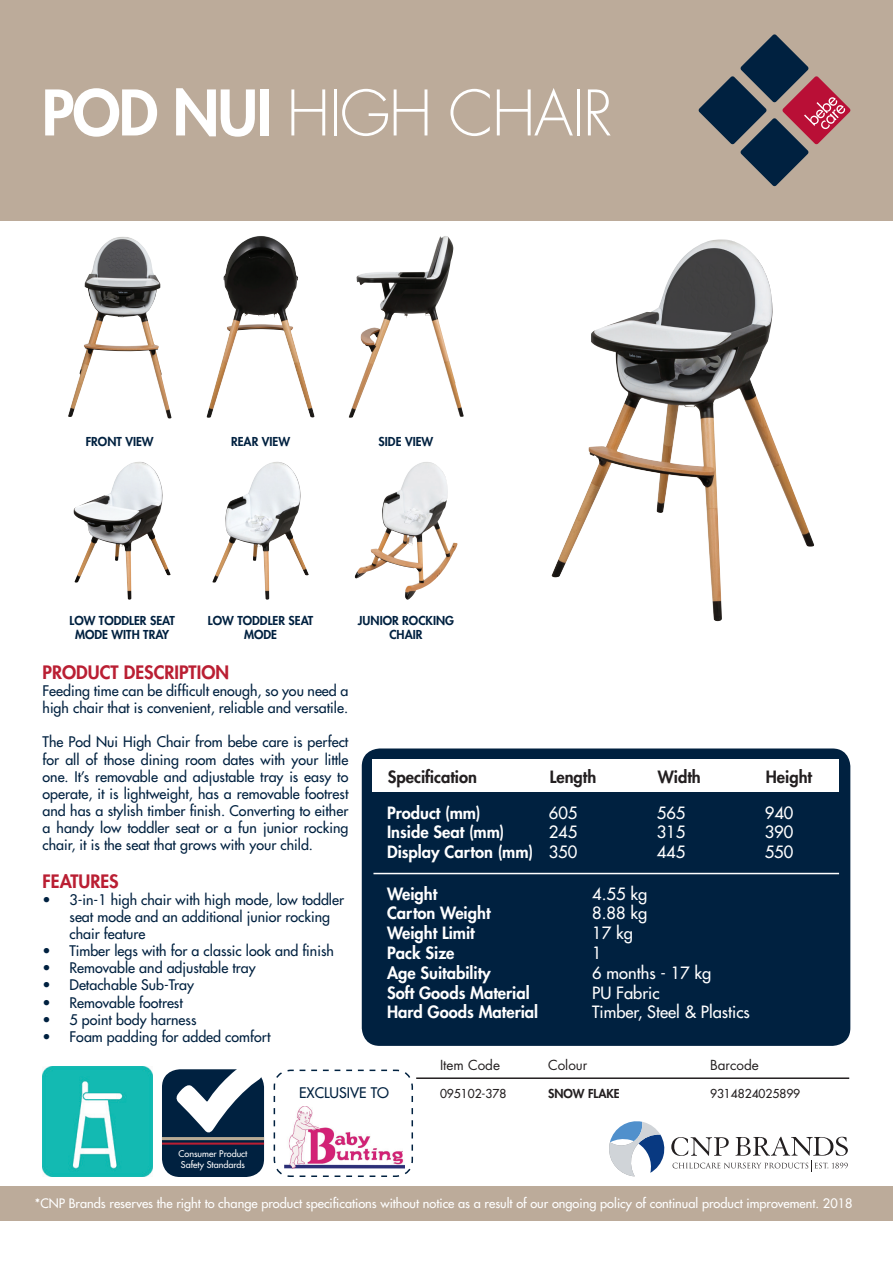
<style>
.page{position:relative;width:893px;height:1263px;background:#fff}
.page>*{position:absolute;margin:0;border:0;box-sizing:border-box;transform-origin:0 0}
.t1{font:300 61.05px "Futura Std";letter-spacing:-.025em;color:#fff}
.t2{font:800 18px "Futura Std";color:#ba1f33}
.t3{font:800 16.5px/19.8px "Futura Std";color:#fff}
.t4{font:500 16.5px/19.8px "Futura Std";color:#fff}
.t5{font:800 16.5px "Futura Std";color:#231f20}
.t6{font:500 14.25px/17.1px "Futura Std";color:#002140}
.t7{font:13.5px "Futura Std";color:#231f20}
.t8{font:500 12.75px "Futura Std";color:#fff}
.t9{font:800 12px/14.4px "Futura Std";color:#002140;text-align:center}
.t10{font:500 12px "Futura Std";color:#231f20}
.t11{font:800 12px "Futura Std";color:#231f20}
.t12{font:500 9px/10.8px "Futura Std";color:#fff}
.s1{font-weight:800}
</style>
<div class="page">
<div style="left:0;top:0;width:893px;height:221px;background:#bcab9a"></div>
<hr style="left:416px;top:1077px;width:433px;height:2px;background:#231f20">
<div style="left:362px;top:748px;width:488px;height:298px;background:#002140;border-radius:18px"></div>
<div style="left:372px;top:759px;width:467px;height:32px;background:#fff"></div>
<hr style="left:373px;top:873px;width:466px;height:1px;background:#fff">
<div style="left:0;top:1186px;width:893px;height:34px;background:#bcab9a"></div>
<svg style="left:609px;top:1121px;width:56px;height:55px"></svg>
<svg style="left:671px;top:1137px;width:177px;height:34px"></svg>
<div style="left:162px;top:1069px;width:102px;height:108px;background:#002140;border-radius:18px"></div>
<hr style="left:162px;top:1137px;width:102px;height:3px;background:#b8ab95">
<hr style="left:162px;top:1142px;width:102px;height:3px;background:#ba1f33">
<svg style="left:175px;top:1069px;width:88px;height:64px"></svg>
<img style="left:43px;top:1066px;width:109px;height:110px">
<svg style="left:699px;top:34px;width:151px;height:152px"></svg>
<img style="left:551px;top:239px;width:263px;height:382px">
<img style="left:68px;top:237px;width:103px;height:182px">
<img style="left:207px;top:236px;width:108px;height:182px">
<img style="left:354px;top:462px;width:103px;height:138px">
<img style="left:212px;top:462px;width:97px;height:138px">
<img style="left:74px;top:462px;width:97px;height:138px">
<img style="left:348px;top:236px;width:116px;height:182px">
<svg style="left:273px;top:1069px;width:140px;height:108px"></svg>
<img style="left:284px;top:1106px;width:120px;height:62px">
<h1 class="t1" style="left:42px;top:76px;width:572px"><span class="s1">POD NUI</span> HIGH CHAIR</h1>
<p class="t9" style="left:86px;top:434px;width:69px">FRONT VIEW</p>
<p class="t9" style="left:231px;top:434px;width:61px">REAR VIEW</p>
<p class="t9" style="left:379px;top:434px;width:56px">SIDE VIEW</p>
<p class="t9" style="left:70px;top:613px;width:107px">LOW TODDLER SEAT<br>MODE WITH TRAY</p>
<p class="t9" style="left:208px;top:613px;width:107px">LOW TODDLER SEAT<br>MODE</p>
<p class="t9" style="left:358px;top:613px;width:98px">JUNIOR ROCKING<br>CHAIR</p>
<p class="t2" style="left:43px;top:661px;width:188px">PRODUCT DESCRIPTION</p>
<p class="t6" style="left:43px;top:682px;width:307px">Feeding time can be difficult enough, so you need a high chair that is convenient, reliable and versatile.</p>
<p class="t6" style="left:43px;top:734px;width:307px;text-align:justify">The Pod Nui High Chair from bebe care is perfect for all of those dining room dates with your little one. It’s removable and adjustable tray is easy to operate, it is lightweight, has a removable footrest and has a stylish timber finish. Converting to either a handy low toddler seat or a fun junior rocking chair, it is the seat that grows with your child.</p>
<p class="t2" style="left:43px;top:870px;width:78px">FEATURES</p>
<p class="t6" style="left:70px;top:891px;width:276px;text-indent:-27px">• 3-in-1 high chair with high mode, low toddler seat mode and an additional junior rocking chair feature</p>
<p class="t6" style="left:43px;top:942px;width:293px">• Timber legs with for a classic look and finish</p>
<p class="t6" style="left:43px;top:960px;width:215px">• Removable and adjustable tray</p>
<p class="t6" style="left:43px;top:977px;width:153px">• Detachable Sub-Tray</p>
<p class="t6" style="left:43px;top:994px;width:142px">• Removable footrest</p>
<p class="t6" style="left:43px;top:1011px;width:155px">• 5 point body harness</p>
<p class="t6" style="left:43px;top:1028px;width:229px">• Foam padding for added comfort</p>
<p class="t5" style="left:388px;top:766px;width:91px">Specification</p>
<p class="t5" style="left:550px;top:766px;width:48px">Length</p>
<p class="t5" style="left:658px;top:766px;width:45px">Width</p>
<p class="t5" style="left:766px;top:766px;width:48px">Height</p>
<p class="t3" style="left:387px;top:802px;width:148px">Product (mm)<br>Inside Seat (mm)<br>Display Carton (mm)</p>
<p class="t3" style="left:387px;top:884px;width:153px">Weight<br>Carton Weight<br>Weight Limit<br>Pack Size<br>Age Suitability<br>Soft Goods Material<br>Hard Goods Material</p>
<p class="t4" style="left:592px;top:884px;width:159px">4.55 kg<br>8.88 kg<br>17 kg<br>1<br>6 months - 17 kg<br>PU Fabric<br>Timber, Steel &amp; Plastics</p>
<p class="t4" style="left:549px;top:803px;width:30px">605</p>
<p class="t4" style="left:657px;top:803px;width:30px">565</p>
<p class="t4" style="left:765px;top:803px;width:30px">940</p>
<p class="t4" style="left:549px;top:822px;width:30px">245</p>
<p class="t4" style="left:657px;top:822px;width:30px">315</p>
<p class="t4" style="left:765px;top:822px;width:30px">390</p>
<p class="t4" style="left:549px;top:842px;width:30px">350</p>
<p class="t4" style="left:657px;top:842px;width:30px">445</p>
<p class="t4" style="left:765px;top:842px;width:30px">550</p>
<p class="t12" style="left:179px;top:1148px;width:70px">Consumer Product<br>Safety Standards</p>
<p class="t6" style="left:299px;top:1084px;width:91px">EXCLUSIVE TO</p>
<p class="t7" style="left:440px;top:1056px;width:62px">Item Code</p>
<p class="t7" style="left:548px;top:1056px;width:41px">Colour</p>
<p class="t7" style="left:710px;top:1056px;width:50px">Barcode</p>
<p class="t10" style="left:440px;top:1086px;width:68px">095102-378</p>
<p class="t11" style="left:548px;top:1086px;width:73px">SNOW FLAKE</p>
<p class="t10" style="left:710px;top:1086px;width:92px">9314824025899</p>
<p class="t8" style="left:35px;top:1195px;width:819px">*CNP Brands reserves the right to change product specifications without notice as a result of our ongoing policy of continual product improvement. 2018</p>
</div>
